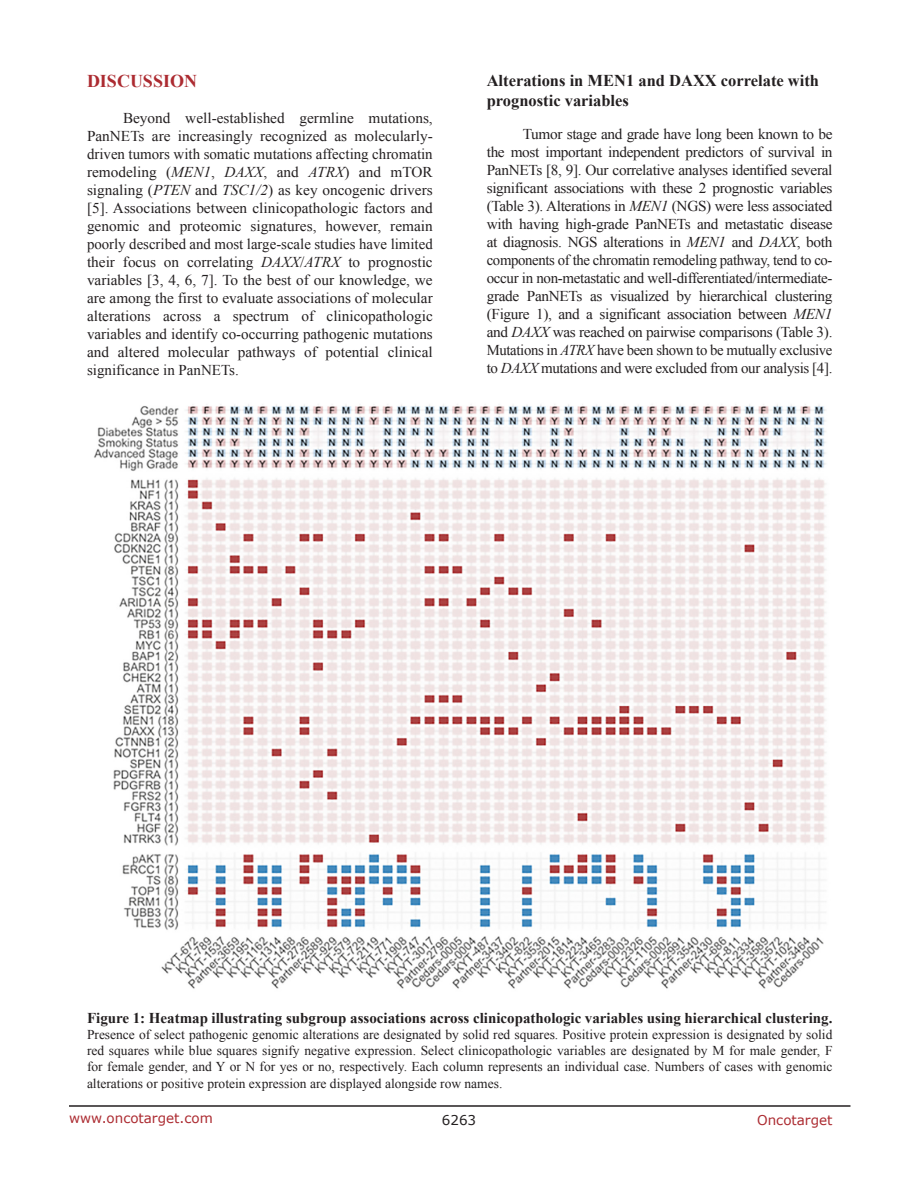
<style>
.page{position:relative;width:918px;height:1188px;background:#fff}
.page>*{position:absolute;margin:0;border:0;box-sizing:border-box;transform-origin:0 0}
.Heading{font:700 18px "Times New Roman";color:#ac2b31}
.SubHeading_middle{font:700 16.5px/19.8px "Times New Roman";color:#231f20}
.BodyText{font:15px/18px "Times New Roman";letter-spacing:-.02em;color:#231f20;text-align:justify}
.FigureText{font:700 15px "Times New Roman";color:#231f20}
.FigureText-2{font:13.5px/16.2px "Times New Roman";color:#231f20;text-align:justify}
.t1{font:13.5px "Verdana";color:#ac2b31}
.t2{font:13.5px "Verdana";color:#231f20}
.s1{font-style:italic}
</style>
<div class="page">
<hr style="left:69px;top:1105px;width:781px;height:2px;background:#231f20">
<img style="left:94px;top:404px;width:732px;height:585px">
<p class="Heading" style="left:87px;top:69px;width:112px">DISCUSSION</p>
<p class="BodyText" style="left:87px;top:109px;width:347px;text-indent:36px">Beyond well-established germline mutations, PanNETs are increasingly recognized as molecularly&shy;driven tumors with somatic mutations affecting chromatin remodeling (<span class="s1">MEN1</span>, <span class="s1">DAXX</span>, and <span class="s1">ATRX</span>) and mTOR signaling (<span class="s1">PTEN</span> and <span class="s1">TSC1/2</span>) as key oncogenic drivers [5]. Associations between clinicopathologic factors and genomic and proteomic signatures, however, remain poorly described and most large-scale studies have limited their focus on correlating <span class="s1">DAXX</span>/<span class="s1">ATRX</span> to prognostic variables [3, 4, 6, 7]. To the best of our knowledge, we are among the first to evaluate associations of molecular alterations across a spectrum of clinicopathologic variables and identify co-occurring pathogenic mutations and altered molecular pathways of potential clinical significance in PanNETs.</p>
<p class="SubHeading_middle" style="left:487px;top:70px;width:334px">Alterations in MEN1 and DAXX correlate with prognostic variables</p>
<p class="BodyText" style="left:487px;top:125px;width:347px;text-indent:36px">Tumor stage and grade have long been known to be the most important independent predictors of survival in PanNETs [8, 9]. Our correlative analyses identified several significant associations with these 2 prognostic variables (Table 3). Alterations in <span class="s1">MEN1</span> (NGS) were less associated with having high-grade PanNETs and metastatic disease at diagnosis. NGS alterations in <span class="s1">MEN1</span> and <span class="s1">DAXX</span>, both components of the chromatin remodeling pathway, tend to co&shy;occur in non-metastatic and well-differentiated/intermediate&shy;grade PanNETs as visualized by hierarchical clustering (Figure 1), and a significant association between <span class="s1">MEN1 </span>and <span class="s1">DAXX</span> was reached on pairwise comparisons (Table 3).<br>Mutations in <span class="s1">ATRX</span> have been shown to be mutually exclusive to <span class="s1">DAXX</span> mutations and were excluded from our analysis [4].</p>
<p class="FigureText" style="left:87px;top:1007px;width:747px">Figure 1: Heatmap illustrating subgroup associations across clinicopathologic variables using hierarchical clustering.</p>
<p class="FigureText-2" style="left:87px;top:1026px;width:747px">Presence of select pathogenic genomic alterations are designated by solid red squares. Positive protein expression is designated by solid red squares while blue squares signify negative expression. Select clinicopathologic variables are designated by M for male gender, F for female gender, and Y or N for yes or no, respectively. Each column represents an individual case. Numbers of cases with genomic alterations or positive protein expression are displayed alongside row names.</p>
<p class="t1" style="left:69px;top:1109px;width:145px">www.oncotarget.com</p>
<p class="t2" style="left:442px;top:1111px;width:36px">6263</p>
<p class="t1" style="left:757px;top:1111px;width:77px">Oncotarget</p>
</div>
